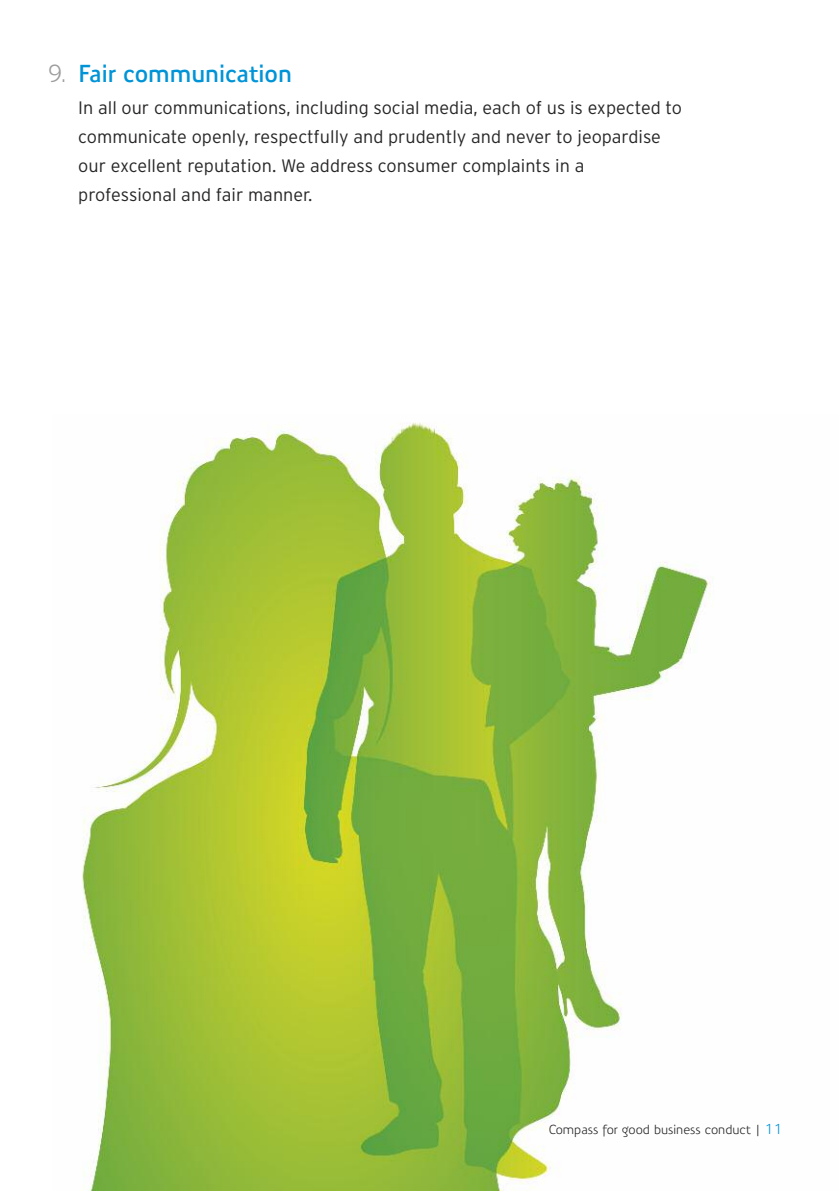
<style>
.page{position:relative;width:840px;height:1191px;background:#fff}
.page>*{position:absolute;margin:0;border:0;box-sizing:border-box;transform-origin:0 0}
.t1{font:600 24px "Precious Sans";color:#0094d7}
.t2{font:24px "Precious Sans";color:#9e9c9c}
.t3{font:300 18px/28.8px "Interstate";color:#272526}
.t4{font:12.8px "Precious Sans";color:#272526}
.s1{font-size:14px;color:#0094d7}
</style>
<div class="page">
<img style="left:82px;top:422px;width:632px;height:769px">
<h1 class="t2" style="left:47px;top:64px;width:21px">9.</h1>
<h1 class="t1" style="left:78px;top:64px;width:215px">Fair communication</h1>
<p class="t3" style="left:78px;top:94px;width:605px">In all our communications, including social media, each of us is expected to communicate openly, respectfully and prudently and never to jeopardise our excellent reputation. We address consumer complaints in a professional and fair manner.</p>
<p class="t4" style="left:548px;top:1124px;width:236px">Compass for good business conduct | <span class="s1">11</span></p>
</div>
